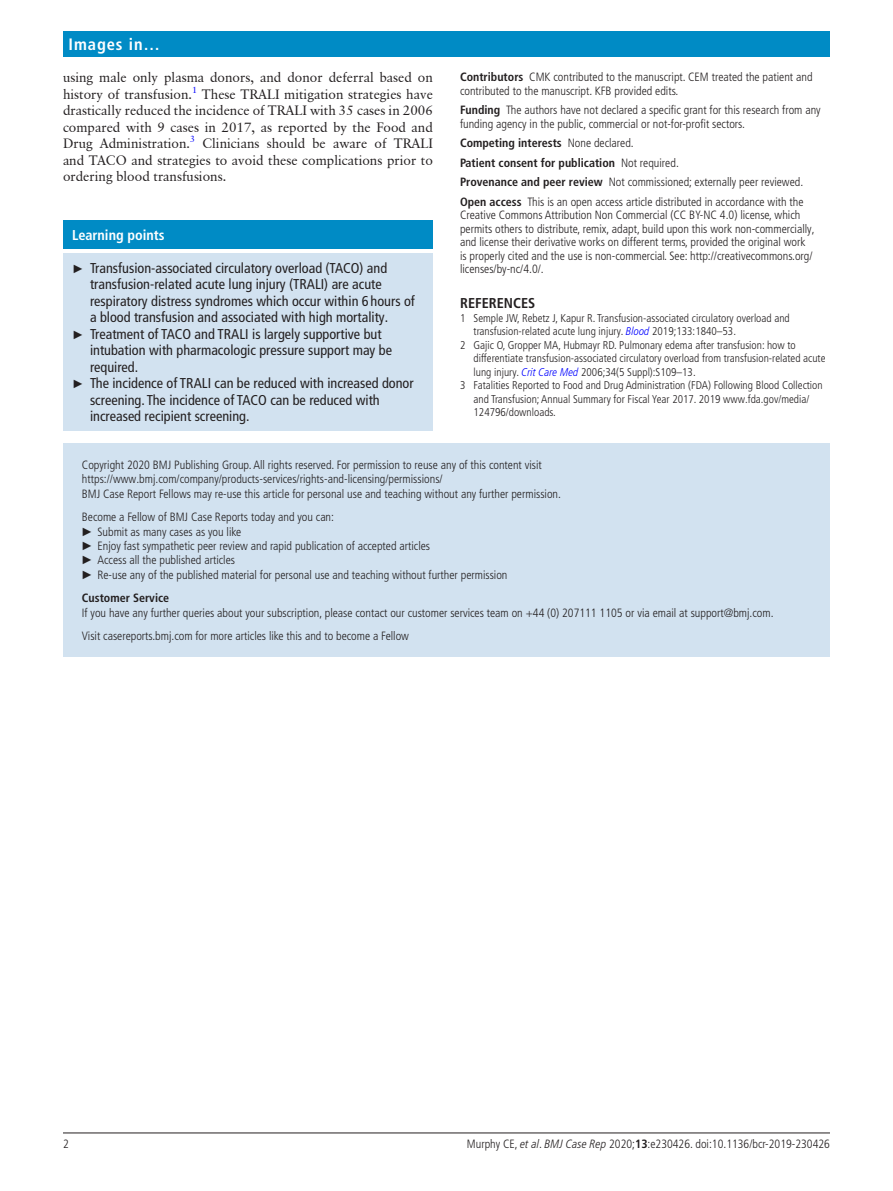
<style>
.page{position:relative;width:893px;height:1191px;background:#fff}
.page>*{position:absolute;margin:0;border:0;box-sizing:border-box;transform-origin:0 0}
.t1{font:700 condensed 16.5px "Frutiger LT Pro";letter-spacing:.055em;color:#fff}
.t2{font:condensed 14.25px "Frutiger LT Pro";color:#231f20}
.t3{font:700 condensed 14.25px "Frutiger LT Pro";color:#fff}
.t4{font:700 condensed 14.25px "Frutiger LT Std";color:#231f20}
.t5{font:13.5px/16.5px "Classical Garamond BT";color:#231f20;text-align:justify}
.t6{font:300 condensed 12px/13.5px "Frutiger LT Pro";color:#231f20}
.t7{font:700 condensed 12px "Frutiger LT Pro";color:#231f20}
.t8{font:300 condensed 11.25px "Frutiger LT Pro";color:#231f20}
.s1{font-weight:700}
.s2{font-style:italic;color:#00f}
.s3{font-family:"Arial";font-stretch:normal;font-size:12px}
.s4{font-family:"Arial";font-weight:400;font-stretch:normal}
.s5{font-style:italic}
</style>
<div class="page">
<hr style="left:63px;top:1132px;width:767px;height:1px;background:#231f20">
<div style="left:63px;top:31px;width:767px;height:25px;background:#008bc5"></div>
<div style="left:63px;top:220px;width:370px;height:29px;background:#008bc5"></div>
<div style="left:63px;top:253px;width:370px;height:177px;background:#d2e2f0"></div>
<div style="left:63px;top:443px;width:767px;height:213px;background:#d2e2f0"></div>
<h1 class="t1" style="left:69px;top:34px;width:93px">Images in…</h1>
<p class="t5" style="left:63px;top:69px;width:371px">using male only plasma donors, and donor deferral based on history of transfusion.<sup>1</sup> These TRALI mitigation strategies have drastically reduced the incidence of TRALI with 35 cases in 2006 compared with 9 cases in 2017, as reported by the Food and Drug Administration.<sup>3</sup> Clinicians should be aware of TRALI and TACO and strategies to avoid these complications prior to ordering blood transfusions.</p>
<p class="t6" style="left:460px;top:70px;width:354px"><span class="s1">Contributors</span> CMK contributed to the manuscript. CEM treated the patient and contributed to the manuscript. KFB provided edits.</p>
<p class="t6" style="left:460px;top:103px;width:362px"><span class="s1">Funding</span> The authors have not declared a specific grant for this research from any funding agency in the public, commercial or not-for-profit sectors.</p>
<p class="t6" style="left:460px;top:133px;width:345px;line-height:19.5px"><span class="s1">Competing interests</span> None declared.<br><span class="s1">Patient consent for publication</span> Not required.<br><span class="s1">Provenance and peer review</span> Not commissioned; externally peer reviewed.<br><span class="s1">Open access</span> This is an open access article distributed in accordance with the</p>
<p class="t6" style="left:460px;top:208px;width:356px">Creative Commons Attribution Non Commercial (CC BY-NC 4.0) license, which permits others to distribute, remix, adapt, build upon this work non-commercially, and license their derivative works on different terms, provided the original work is properly cited and the use is non-commercial. See: http://creativecommons.org/ licenses/by-nc/4.0/.</p>
<p class="t4" style="left:460px;top:295px;width:77px">REFERENCES</p>
<p class="t8" style="left:460px;top:311px;width:331px">1 Semple JW, Rebetz J, Kapur R. Transfusion-associated circulatory overload and</p>
<p class="t8" style="left:474px;top:325px;width:264px">transfusion-related acute lung injury. <span class="s2">Blood</span> 2019;133:1840–53.</p>
<p class="t8" style="left:460px;top:338px;width:337px">2 Gajic O, Gropper MA, Hubmayr RD. Pulmonary edema after transfusion: how to</p>
<p class="t8" style="left:474px;top:352px;width:353px">differentiate transfusion-associated circulatory overload from transfusion-related acute</p>
<p class="t8" style="left:474px;top:365px;width:224px">lung injury. <span class="s2">Crit Care Med</span> 2006;34(5 Suppl):S109–13.</p>
<p class="t8" style="left:460px;top:379px;width:364px">3 Fatalities Reported to Food and Drug Administration (FDA) Following Blood Collection</p>
<p class="t8" style="left:474px;top:392px;width:337px">and Transfusion; Annual Summary for Fiscal Year 2017. 2019 www.fda.gov/media/</p>
<p class="t8" style="left:474px;top:406px;width:84px">124796/downloads.</p>
<p class="t3" style="left:72px;top:226px;width:94px">Learning points</p>
<p class="t2" style="left:72px;top:259px;width:317px"><span class="s3">►</span> Transfusion-associated circulatory overload (TACO) and</p>
<p class="t2" style="left:90px;top:276px;width:293px">transfusion-related acute lung injury (TRALI) are acute</p>
<p class="t2" style="left:90px;top:292px;width:326px">respiratory distress syndromes which occur within 6 hours of</p>
<p class="t2" style="left:90px;top:309px;width:300px">a blood transfusion and associated with high mortality.</p>
<p class="t2" style="left:72px;top:325px;width:311px"><span class="s3">►</span> Treatment of TACO and TRALI is largely supportive but</p>
<p class="t2" style="left:90px;top:342px;width:304px">intubation with pharmacologic pressure support may be</p>
<p class="t2" style="left:90px;top:358px;width:50px">required.</p>
<p class="t2" style="left:72px;top:375px;width:343px"><span class="s3">►</span> The incidence of TRALI can be reduced with increased donor</p>
<p class="t2" style="left:90px;top:391px;width:291px">screening. The incidence of TACO can be reduced with</p>
<p class="t2" style="left:90px;top:408px;width:161px">increased recipient screening.</p>
<p class="t6" style="left:82px;top:458px;width:481px;line-height:14.4px">Copyright 2020 BMJ Publishing Group. All rights reserved. For permission to reuse any of this content visit https://www.bmj.com/company/products-services/rights-and-licensing/permissions/<br>BMJ Case Report Fellows may re-use this article for personal use and teaching without any further permission.</p>
<p class="t6" style="left:81px;top:510px;width:428px;line-height:14.4px">Become a Fellow of BMJ Case Reports today and you can:<br><span class="s4">►</span> Submit as many cases as you like<br><span class="s4">►</span> Enjoy fast sympathetic peer review and rapid publication of accepted articles<br><span class="s4">►</span> Access all the published articles<br><span class="s4">►</span> Re-use any of the published material for personal use and teaching without further permission</p>
<p class="t7" style="left:82px;top:591px;width:89px">Customer Service</p>
<p class="t6" style="left:82px;top:601px;width:693px;line-height:23.4px">If you have any further queries about your subscription, please contact our customer services team on +44 (0) 207111 1105 or via email at support@bmj.com.<br>Visit casereports.bmj.com for more articles like this and to become a Fellow</p>
<p class="t6" style="left:63px;top:1136px;width:7px">2</p>
<p class="t6" style="left:467px;top:1136px;width:365px">Murphy CE, <span class="s5">et al</span>. <span class="s5">BMJ Case Rep</span> 2020;<span class="s1">13</span>:e230426. doi:10.1136/bcr-2019-230426</p>
</div>
